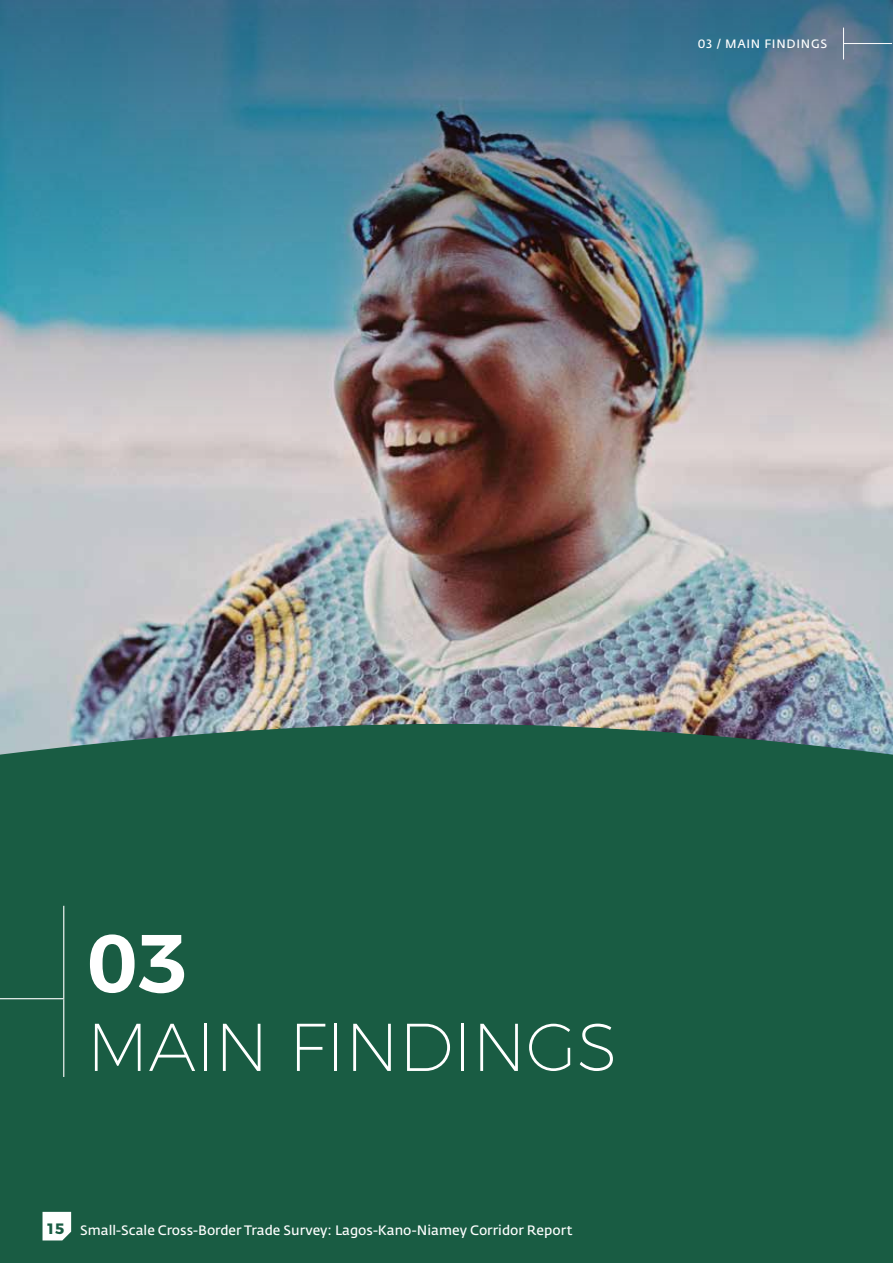
<style>
.page{position:relative;width:893px;height:1263px;background:#fff}
.page>*{position:absolute;margin:0;border:0;box-sizing:border-box;transform-origin:0 0}
.t1{font:600 82.5px "Montserrat";color:#fff}
.t2{font:200 67.5px "Montserrat";color:#fff}
.t3{font:13.5px "Fedra Sans Std";color:#fff}
.t4{font:12px "Fedra Sans Std";color:#fff}
.s1{font-family:"Montserrat";font-weight:700;font-size:15px;color:#195c43}
</style>
<div class="page">
<img style="left:0;top:444px;width:893px;height:280px">
<div style="left:0;top:724px;width:893px;height:539px;background:#195c43"></div>
<img style="left:0;top:0;width:893px;height:444px">
<hr style="left:843px;top:43px;width:49px;height:1px;background:#fff">
<hr style="left:843px;top:28px;width:1px;height:31px;background:#fff">
<hr style="left:63px;top:906px;width:1px;height:92px;background:#fff">
<hr style="left:0;top:998px;width:64px;height:1px;background:#fff">
<hr style="left:63px;top:999px;width:1px;height:78px;background:#fff">
<svg style="left:43px;top:1212px;width:28px;height:28px"></svg>
<p class="t4" style="left:698px;top:36px;width:48px">03 / Main</p>
<p class="t4" style="left:764px;top:36px;width:17px">Findings</p>
<h1 class="t1" style="left:87px;top:896px;width:103px">03</h1>
<h2 class="t2" style="left:87px;top:996px;width:532px">MAIN FINDINGS</h2>
<p class="t3" style="left:46px;top:1221px;width:528px"><span class="s1">15</span> Small-Scale Cross-Border Trade Survey: Lagos-Kano-Niamey Corridor Report</p>
</div>
